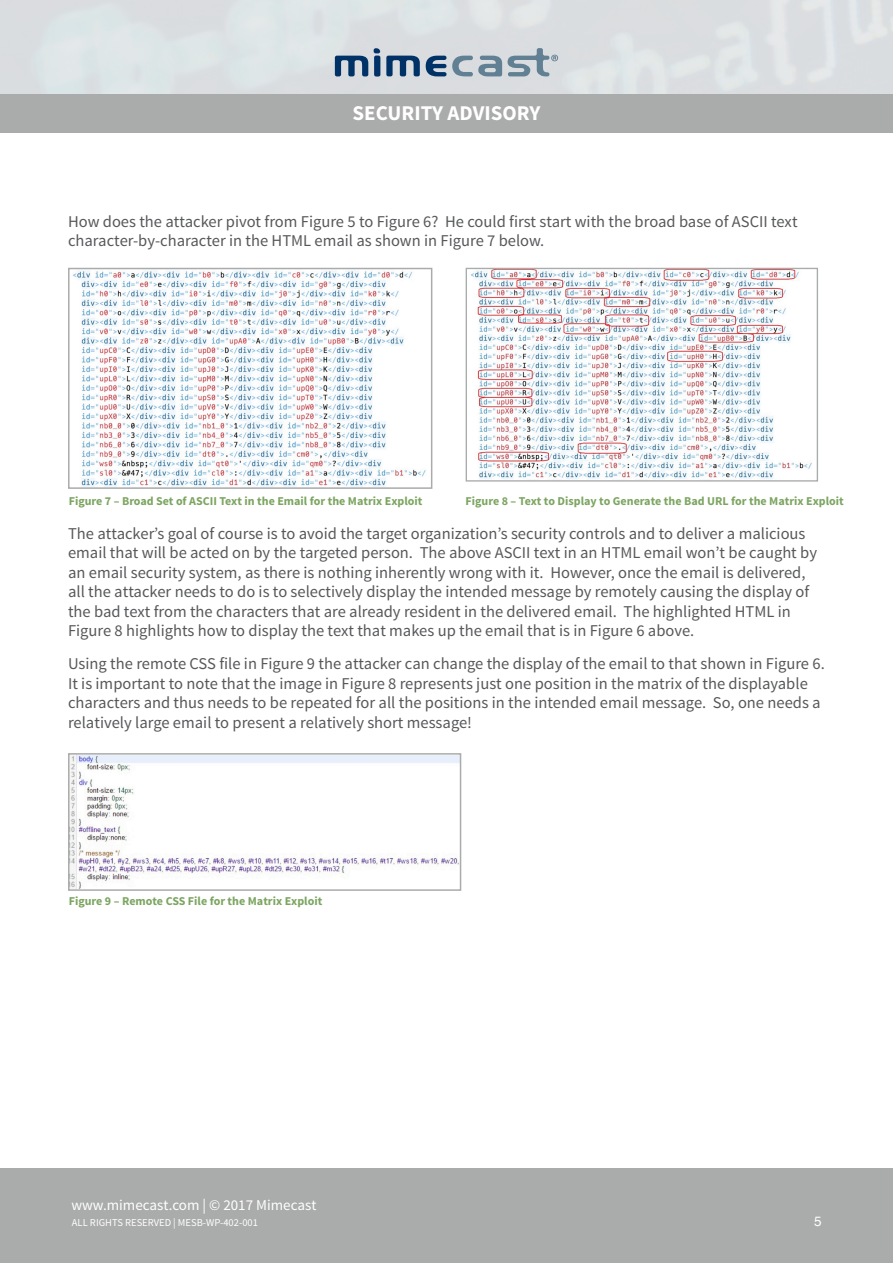
<style>
.page{position:relative;width:893px;height:1263px;background:#fff}
.page>*{position:absolute;margin:0;border:0;box-sizing:border-box;transform-origin:0 0}
.Page_Title{font:700 21px "Source Sans Pro";color:#fff}
.Large_Bullet_Text{font:16.5px/19.5px "Source Sans Pro";color:#57585a}
.Main_Text{font:16.5px/19.5px "Source Sans Pro";color:#57585a}
.t1{font:15px "Source Sans Pro";color:#fff}
.t2{font:13.5px "Helvetica";color:#fff}
.Image_Title{font:700 12px "Source Sans Pro";color:#7ca561}
.t3{font:10.5px "Source Sans Pro";color:#fff}
</style>
<div class="page">
<div style="left:0;top:0;width:893px;height:106px;background:#dbdee1"></div>
<svg style="left:335px;top:56px;width:33px;height:20px"></svg>
<svg style="left:426px;top:56px;width:20px;height:20px"></svg>
<svg style="left:452px;top:56px;width:50px;height:20px"></svg>
<svg style="left:374px;top:48px;width:6px;height:29px"></svg>
<svg style="left:386px;top:56px;width:34px;height:20px"></svg>
<svg style="left:508px;top:48px;width:50px;height:28px"></svg>
<div style="left:0;top:94px;width:893px;height:39px;background:#aaabab"></div>
<div style="left:0;top:1168px;width:893px;height:95px;background:#aaabab"></div>
<img style="left:71px;top:756px;width:387px;height:132px">
<div style="left:68px;top:753px;width:393px;height:138px;border:2px solid #aaabab"></div>
<img style="left:471px;top:270px;width:341px;height:210px">
<div style="left:466px;top:268px;width:352px;height:214px;border:1px solid #aaabab"></div>
<img style="left:73px;top:271px;width:353px;height:215px">
<div style="left:68px;top:268px;width:364px;height:221px;border:2px solid #aaabab"></div>
<p class="Page_Title" style="left:353px;top:99px;width:189px">SECURITY ADVISORY</p>
<p class="Main_Text" style="left:68px;top:212px;width:731px">How does the attacker pivot from Figure 5 to Figure 6? He could first start with the broad base of ASCII text character-by-character in the HTML email as shown in Figure 7 below.</p>
<p class="Image_Title" style="left:69px;top:493px;width:355px">Figure 7 – Broad Set of ASCII Text in the Email for the Matrix Exploit</p>
<p class="Image_Title" style="left:466px;top:493px;width:380px">Figure 8 – Text to Display to Generate the Bad URL for the Matrix Exploit</p>
<p class="Large_Bullet_Text" style="left:68px;top:524px;width:750px">The attacker’s goal of course is to avoid the target organization’s security controls and to deliver a malicious email that will be acted on by the targeted person. The above ASCII text in an HTML email won’t be caught by an email security system, as there is nothing inherently wrong with it. However, once the email is delivered, all the attacker needs to do is to selectively display the intended message by remotely causing the display of the bad text from the characters that are already resident in the delivered email. The highlighted HTML in Figure 8 highlights how to display the text that makes up the email that is in Figure 6 above.</p>
<p class="Main_Text" style="left:68px;top:654px;width:758px">Using the remote CSS file in Figure 9 the attacker can change the display of the email to that shown in Figure 6.<br>It is important to note that the image in Figure 8 represents just one position in the matrix of the displayable characters and thus needs to be repeated for all the positions in the intended email message. So, one needs a relatively large email to present a relatively short message!</p>
<p class="Image_Title" style="left:69px;top:893px;width:255px">Figure 9 – Remote CSS File for the Matrix Exploit</p>
<p class="t1" style="left:71px;top:1195px;width:246px">www.mimecast.com | © 2017 Mimecast</p>
<p class="t3" style="left:72px;top:1216px;width:188px">ALL RIGHTS RESERVED | MESB-WP-402-001</p>
<p class="t2" style="left:814px;top:1210px;width:9px">5</p>
</div>
